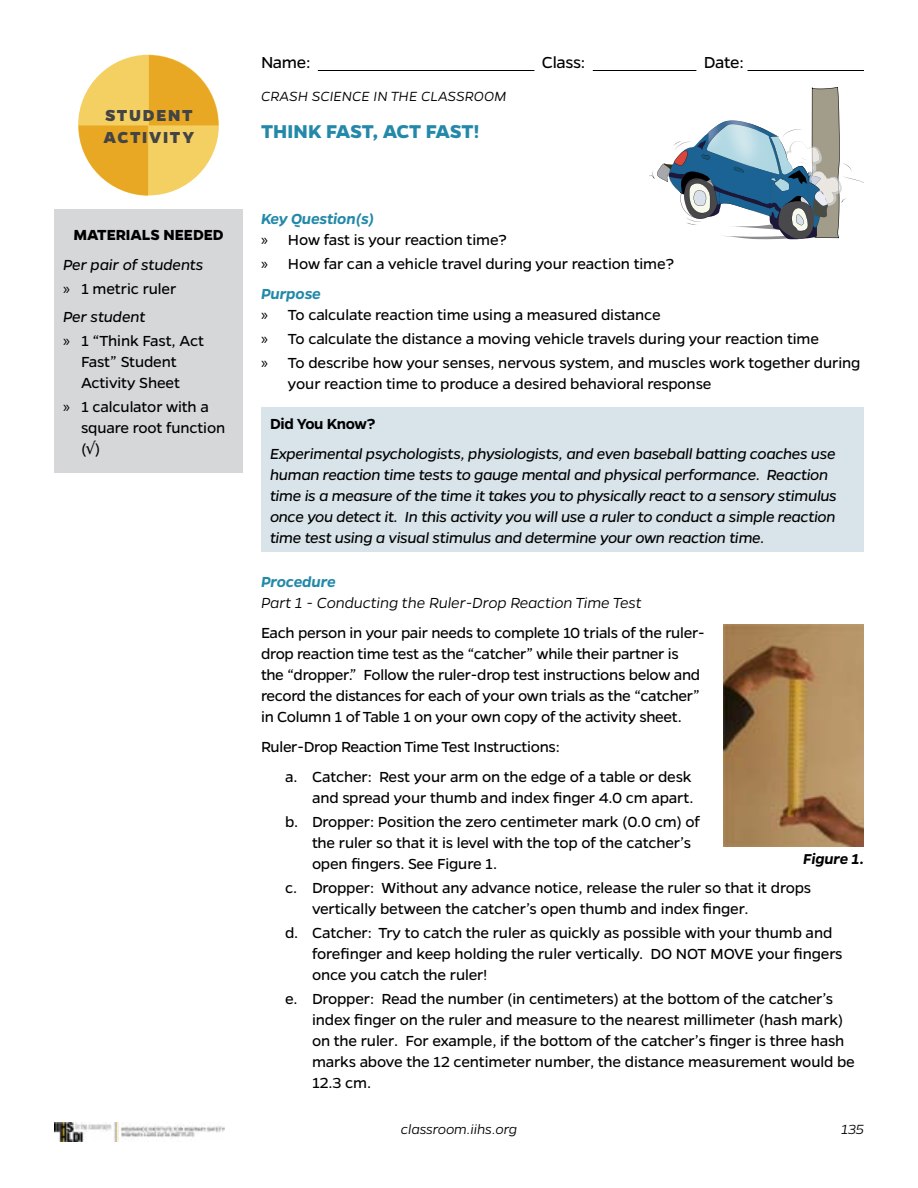
<style>
.page{position:relative;width:918px;height:1188px;background:#fff}
.page>*{position:absolute;margin:0;border:0;box-sizing:border-box;transform-origin:0 0}
.t1{font:700 21px "Gentona";letter-spacing:-.015em;color:#2489a9}
.t2{font:18px "Gentona";letter-spacing:-.02em;color:#000}
.t3{font:800 18px/21.6px "Gentona";letter-spacing:.095em;color:#444}
.t4{font:16.5px/21px "Gentona";letter-spacing:-.01em;color:#000}
.t5{font:italic 16.5px/21px "Gentona";letter-spacing:-.02em;color:#000}
.t6{font:italic 300 16.5px "Gentona";letter-spacing:-.01em;color:#000}
.t7{font:700 16.5px "Gentona";letter-spacing:-.005em;color:#000}
.t8{font:600 16.5px "Gentona";letter-spacing:-.02em;color:#000}
.t9{font:italic 600 16.5px "Gentona";letter-spacing:-.015em;color:#2489a9}
.t10{font:italic 600 16.2px "Gentona";letter-spacing:-.01em;color:#000}
.t11{font:italic 300 15px "Gentona";letter-spacing:-.005em;color:#000}
.s1{font-family:"Myriad Pro";font-style:normal}
.s2{font-style:normal}
.s3{font-style:italic}
.s4{font-family:"Myriad Pro"}
.s5{font-weight:600;font-style:italic;color:#2489a9}
</style>
<div class="page">
<img style="left:54px;top:1122px;width:171px;height:20px">
<svg style="left:79px;top:55px;width:139px;height:141px"></svg>
<div style="left:54px;top:209px;width:189px;height:263px;background:#d5d7d8"></div>
<svg style="left:649px;top:87px;width:215px;height:152px"></svg>
<div style="left:261px;top:408px;width:603px;height:144px;background:#d8e3ea"></div>
<img style="left:724px;top:625px;width:140px;height:221px">
<hr style="left:318px;top:70px;width:216px;height:1px;background:#000">
<hr style="left:593px;top:70px;width:103px;height:1px;background:#000">
<hr style="left:748px;top:70px;width:116px;height:1px;background:#000">
<p class="t3" style="left:103px;top:105px;width:92px">STUDENT<br>ACTIVITY</p>
<p class="t7" style="left:73px;top:225px;width:152px">MATERIALS NEEDED</p>
<p class="t5" style="left:63px;top:252px;width:142px;line-height:24px">Per pair of students <span class="s1">»</span> <span class="s2">1 metric ruler</span></p>
<p class="t4" style="left:63px;top:305px;width:143px;line-height:24px"><span class="s3">Per student<br></span><span class="s4">»</span> 1 “Think Fast, Act</p>
<p class="t4" style="left:81px;top:352px;width:100px">Fast” Student<br>Activity Sheet</p>
<p class="t4" style="left:81px;top:397px;width:146px;text-indent:-18px"><span class="s4">»</span> 1 calculator with a square root function (√)</p>
<p class="t2" style="left:261px;top:52px;width:51px">Name:</p>
<p class="t2" style="left:542px;top:52px;width:45px">Class:</p>
<p class="t2" style="left:704px;top:52px;width:41px">Date:</p>
<p class="t11" style="left:261px;top:88px;width:247px">CRASH SCIENCE IN THE CLASSROOM</p>
<p class="t1" style="left:261px;top:120px;width:220px">THINK FAST, ACT FAST!</p>
<p class="t4" style="left:261px;top:208px;width:248px"><span class="s5">Key Question(s)<br></span><span class="s4">»</span> How fast is your reaction time?</p>
<p class="t4" style="left:261px;top:248px;width:415px;line-height:30px"><span class="s4">»</span> How far can a vehicle travel during your reaction time?<br><span class="s5">Purpose</span></p>
<p class="t4" style="left:261px;top:302px;width:601px;line-height:24px"><span class="s4">»</span> To calculate reaction time using a measured distance<br><span class="s4">»</span> To calculate the distance a moving vehicle travels during your reaction time<br><span class="s4">»</span> To describe how your senses, nervous system, and muscles work together during</p>
<p class="t4" style="left:288px;top:373px;width:425px">your reaction time to produce a desired behavioral response</p>
<p class="t8" style="left:270px;top:414px;width:107px">Did You Know?</p>
<p class="t5" style="left:270px;top:443px;width:568px">Experimental psychologists, physiologists, and even baseball batting coaches use human reaction time tests to gauge mental and physical performance. Reaction time is a measure of the time it takes you to physically react to a sensory stimulus once you detect it. In this activity you will use a ruler to conduct a simple reaction time test using a visual stimulus and determine your own reaction time.</p>
<p class="t9" style="left:261px;top:572px;width:76px">Procedure</p>
<p class="t6" style="left:261px;top:593px;width:382px">Part 1 - Conducting the Ruler-Drop Reaction Time Test</p>
<p class="t4" style="left:261px;top:622px;width:445px">Each person in your pair needs to complete 10 trials of the ruler&shy;drop reaction time test as the “catcher” while their partner is the “dropper.” Follow the ruler-drop test instructions below and record the distances for each of your own trials as the “catcher” in Column 1 of Table 1 on your own copy of the activity sheet.</p>
<p class="t4" style="left:285px;top:731px;width:408px;line-height:30px;text-indent:-24px">Ruler-Drop Reaction Time Test Instructions:<br>a. Catcher: Rest your arm on the edge of a table or desk</p>
<p class="t4" style="left:285px;top:785px;width:417px;line-height:24px;text-indent:27px">and spread your thumb and index finger 4.0 cm apart. b. Dropper: Position the zero centimeter mark (0.0 cm) of</p>
<p class="t4" style="left:312px;top:832px;width:381px">the ruler so that it is level with the top of the catcher’s open fingers. See Figure 1.</p>
<p class="t4" style="left:312px;top:877px;width:501px;text-indent:-27px">c. Dropper: Without any advance notice, release the ruler so that it drops vertically between the catcher’s open thumb and index finger.</p>
<p class="t4" style="left:312px;top:922px;width:532px;text-indent:-27px">d. Catcher: Try to catch the ruler as quickly as possible with your thumb and forefinger and keep holding the ruler vertically. DO NOT MOVE your fingers once you catch the ruler!</p>
<p class="t4" style="left:312px;top:988px;width:544px;text-indent:-27px">e. Dropper: Read the number (in centimeters) at the bottom of the catcher’s index finger on the ruler and measure to the nearest millimeter (hash mark) on the ruler. For example, if the bottom of the catcher’s finger is three hash marks above the 12 centimeter number, the distance measurement would be 12.3 cm.</p>
<p class="t10" style="left:803px;top:850px;width:62px">Figure 1.</p>
<p class="t11" style="left:401px;top:1121px;width:118px">classroom.iihs.org</p>
<p class="t11" style="left:841px;top:1121px;width:24px">135</p>
</div>
